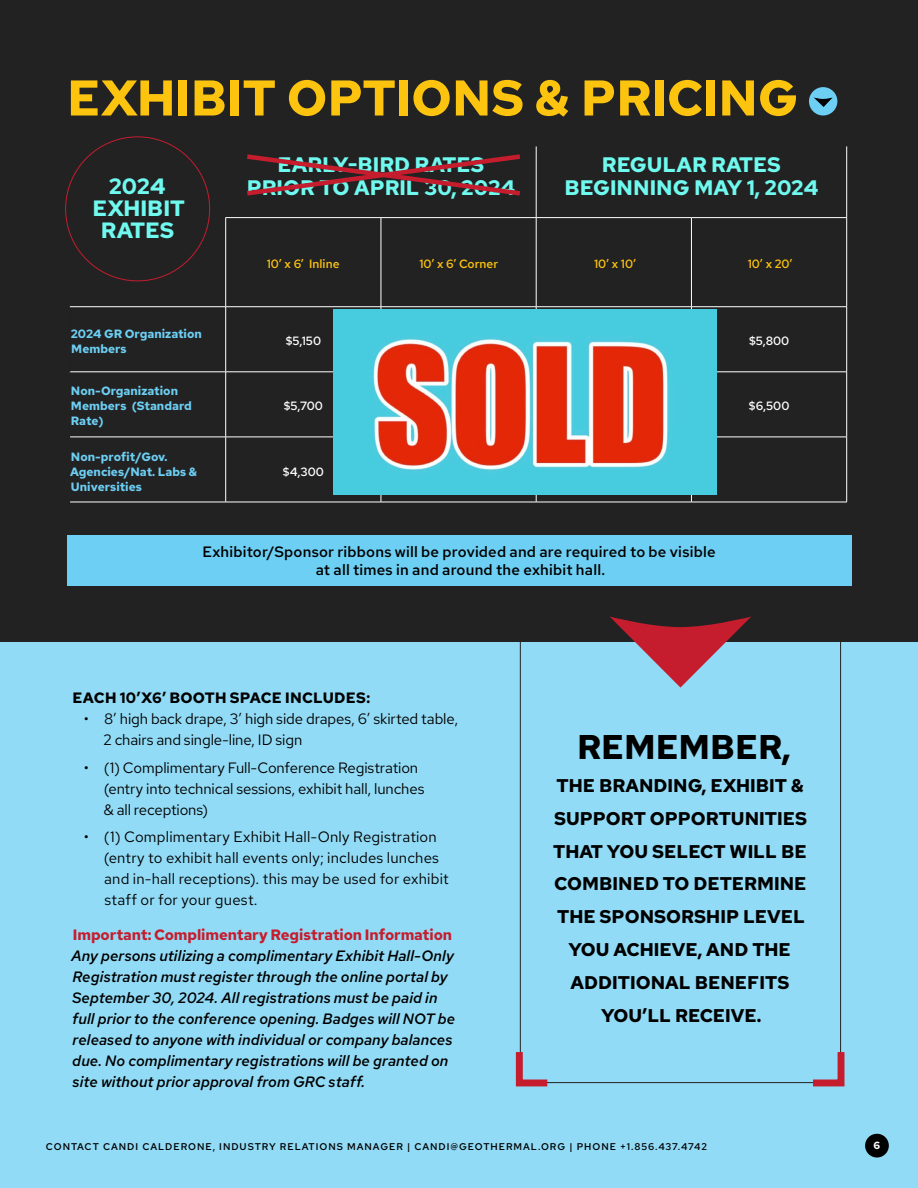
<style>
.page{position:relative;width:918px;height:1188px;background:#fff}
.page>*{position:absolute;margin:0;border:0;box-sizing:border-box;transform-origin:0 0}
.t1{font:700 50.1px "Red Hat Text";color:#fdc40f}
.t2{font:700 34.2px "Red Hat Text";color:#000}
.t3{font:700 22.2px/22.2px "Red Hat Text";color:#70faef;text-align:center}
.t4{font:700 21px/22.5px "Red Hat Text";color:#70faef;text-align:center}
.t5{font:700 18.45px/33px "Red Hat Text";color:#000;text-align:center}
.t6{font:15px/21px "Red Hat Text";letter-spacing:-.005em;color:#000}
.t7{font:italic 500 15px/21px "Red Hat Text";color:#000}
.t8{font:500 15px/18px "Red Hat Text";letter-spacing:.01em;color:#000;text-align:center}
.t9{font:700 15px "Red Hat Text";letter-spacing:-.01em;color:#c51d2e}
.t10{font:700 15px "Red Hat Text";letter-spacing:.015em;color:#000}
.t11{font:700 12px/15px "Red Hat Text";color:#6dcff3}
.t12{font:500 12px "Red Hat Text";color:#fdc40f}
.t13{font:500 12px "Red Hat Text";color:#fff}
.t14{font:700 10.35px "Red Hat Text";color:#fff}
.t15{font:500 9.75px "Red Hat Text";letter-spacing:.1em;color:#000}
</style>
<div class="page">
<div style="left:0;top:642px;width:918px;height:546px;background:#92dbf6"></div>
<div style="left:0;top:0;width:918px;height:642px;background:#222223"></div>
<svg style="left:610px;top:616px;width:141px;height:72px"></svg>
<svg style="left:226px;top:218px;width:620px;height:88px"></svg>
<hr style="left:536px;top:146px;width:1px;height:71px;background:#fff">
<hr style="left:846px;top:146px;width:1px;height:71px;background:#fff">
<hr style="left:225px;top:217px;width:156px;height:1px;background:#fff">
<hr style="left:381px;top:217px;width:155px;height:1px;background:#fff">
<hr style="left:536px;top:217px;width:155px;height:1px;background:#fff">
<hr style="left:536px;top:218px;width:1px;height:88px;background:#fff">
<hr style="left:691px;top:217px;width:156px;height:1px;background:#fff">
<hr style="left:691px;top:218px;width:1px;height:88px;background:#fff">
<hr style="left:846px;top:218px;width:1px;height:88px;background:#fff">
<hr style="left:226px;top:306px;width:155px;height:1px;background:#fff">
<hr style="left:381px;top:306px;width:155px;height:1px;background:#fff">
<hr style="left:381px;top:307px;width:1px;height:65px;background:#fff">
<hr style="left:536px;top:306px;width:155px;height:1px;background:#fff">
<hr style="left:536px;top:307px;width:1px;height:65px;background:#fff">
<hr style="left:691px;top:306px;width:156px;height:1px;background:#fff">
<hr style="left:691px;top:307px;width:1px;height:65px;background:#fff">
<hr style="left:846px;top:307px;width:1px;height:65px;background:#fff">
<hr style="left:70px;top:372px;width:156px;height:1px;background:#fff">
<hr style="left:226px;top:372px;width:155px;height:1px;background:#fff">
<hr style="left:225px;top:372px;width:1px;height:65px;background:#fff">
<hr style="left:691px;top:372px;width:156px;height:1px;background:#fff">
<hr style="left:846px;top:372px;width:1px;height:65px;background:#fff">
<hr style="left:70px;top:437px;width:156px;height:1px;background:#fff">
<hr style="left:226px;top:437px;width:155px;height:1px;background:#fff">
<hr style="left:225px;top:437px;width:1px;height:65px;background:#fff">
<hr style="left:381px;top:437px;width:1px;height:65px;background:#fff">
<hr style="left:536px;top:437px;width:1px;height:65px;background:#fff">
<hr style="left:691px;top:437px;width:156px;height:1px;background:#fff">
<hr style="left:691px;top:437px;width:1px;height:65px;background:#fff">
<hr style="left:846px;top:437px;width:1px;height:65px;background:#fff">
<hr style="left:70px;top:502px;width:156px;height:1px;background:#fff">
<hr style="left:226px;top:502px;width:155px;height:1px;background:#fff">
<hr style="left:381px;top:502px;width:155px;height:1px;background:#fff">
<hr style="left:536px;top:502px;width:155px;height:1px;background:#fff">
<hr style="left:691px;top:502px;width:156px;height:1px;background:#fff">
<hr style="left:225px;top:218px;width:1px;height:88px;background:#fff">
<hr style="left:381px;top:218px;width:1px;height:88px;background:#fff">
<hr style="left:225px;top:307px;width:1px;height:65px;background:#fff">
<hr style="left:70px;top:306px;width:156px;height:1px;background:#fff">
<div style="left:67px;top:535px;width:784px;height:51px;background:#6dcff3"></div>
<div style="left:809px;top:87px;width:28px;height:29px;background:#6dcff3;border-radius:50%"></div>
<svg style="left:814px;top:98px;width:18px;height:9px"></svg>
<svg style="left:806px;top:1045px;width:39px;height:42px"></svg>
<svg style="left:515px;top:1045px;width:39px;height:42px"></svg>
<svg style="left:247px;top:154px;width:274px;height:42px"></svg>
<div style="left:865px;top:1134px;width:24px;height:24px;background:#000;border-radius:50%"></div>
<img style="left:334px;top:310px;width:382px;height:185px">
<h1 class="t1" style="left:67px;top:65px;width:733px">EXHIBIT OPTIONS &amp; PRICING</h1>
<h3 class="t3" style="left:93px;top:175px;width:94px">2024<br>EXHIBIT<br>RATES</h3>
<h3 class="t4" style="left:247px;top:154px;width:270px">EARLY-BIRD RATES<br>PRIOR TO APRIL 30, 2024</h3>
<h3 class="t4" style="left:565px;top:154px;width:255px">REGULAR RATES<br>BEGINNING MAY 1, 2024</h3>
<p class="t12" style="left:267px;top:256px;width:74px">10’ x 6’ Inline</p>
<p class="t12" style="left:419px;top:256px;width:80px">10’ x 6’ Corner</p>
<p class="t12" style="left:594px;top:256px;width:44px">10’ x 10’</p>
<p class="t12" style="left:748px;top:256px;width:46px">10’ x 20’</p>
<p class="t11" style="left:71px;top:326px;width:133px">2024 GR Organization<br>Members</p>
<p class="t13" style="left:286px;top:333px;width:37px">$5,150</p>
<p class="t13" style="left:749px;top:333px;width:42px">$5,800</p>
<p class="t11" style="left:71px;top:384px;width:122px">Non-Organization<br>Members (Standard<br>Rate)</p>
<p class="t13" style="left:284px;top:398px;width:41px">$5,700</p>
<p class="t13" style="left:749px;top:398px;width:42px">$6,500</p>
<p class="t11" style="left:70px;top:449px;width:129px">Non-profit/Gov.<br>Agencies/Nat. Labs &amp;<br>Universities</p>
<p class="t13" style="left:283px;top:463px;width:42px">$4,300</p>
<p class="t8" style="left:202px;top:542px;width:515px">Exhibitor/Sponsor ribbons will be provided and are required to be visible at all times in and around the exhibit hall.</p>
<p class="t10" style="left:73px;top:688px;width:299px">EACH 10’X6’ BOOTH SPACE INCLUDES:</p>
<p class="t6" style="left:104px;top:708px;width:356px;text-indent:-20px">• 8’ high back drape, 3’ high side drapes, 6’ skirted table,<br>2 chairs and single-line, ID sign</p>
<p class="t6" style="left:104px;top:757px;width:322px;text-indent:-20px">• (1) Complimentary Full-Conference Registration (entry into technical sessions, exhibit hall, lunches &amp; all receptions)</p>
<p class="t6" style="left:104px;top:826px;width:347px;text-indent:-20px">• (1) Complimentary Exhibit Hall-Only Registration (entry to exhibit hall events only; includes lunches and in-hall receptions). this may be used for exhibit staff or for your guest.</p>
<p class="t9" style="left:73px;top:924px;width:381px">Important: Complimentary Registration Information</p>
<p class="t7" style="left:71px;top:945px;width:385px">Any persons utilizing a complimentary Exhibit Hall-Only Registration must register through the online portal by September 30, 2024. All registrations must be paid in full prior to the conference opening. Badges will NOT be released to anyone with individual or company balances due. No complimentary registrations will be granted on site without prior approval from GRC staff.</p>
<h2 class="t2" style="left:577px;top:724px;width:215px">REMEMBER,</h2>
<p class="t5" style="left:553px;top:768px;width:255px">THE BRANDING, EXHIBIT &amp;<br>SUPPORT OPPORTUNITIES<br>THAT YOU SELECT WILL BE<br>COMBINED TO DETERMINE<br>THE SPONSORSHIP LEVEL<br>YOU ACHIEVE, AND THE<br>ADDITIONAL BENEFITS<br>YOU’LL RECEIVE.</p>
<p class="t15" style="left:46px;top:1140px;width:662px">CONTACT CANDI CALDERONE, INDUSTRY RELATIONS MANAGER | CANDI@GEOTHERMAL.ORG | PHONE +1.856.437.4742</p>
<p class="t14" style="left:874px;top:1139px;width:8px">6</p>
</div>
